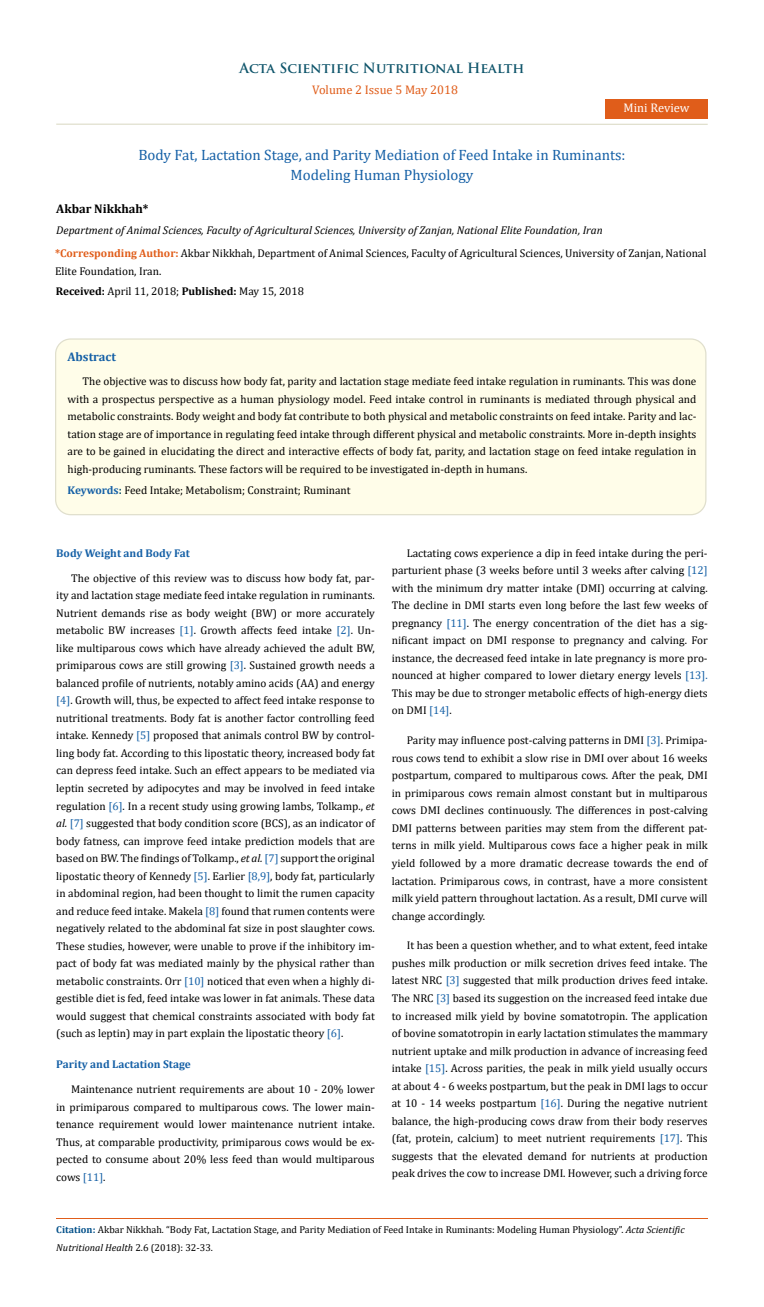
<style>
.page{position:relative;width:764px;height:1307px;background:#fff}
.page>*{position:absolute;margin:0;border:0;box-sizing:border-box;transform-origin:0 0}
.t1{font:15px/20px "Cambria";color:#1560a6;text-align:center}
.t2{font:700 13.75px "Trajan Pro";color:#0e546a}
.t3{font:12.5px "Cambria";color:#e05d1a}
.t4{font:700 12.5px "Cambria";color:#000}
.t5{font:12.5px "Cambria";color:#fff}
.t6{font:700 12.5px "Cambria";color:#1560a6}
.t7{font:11.25px/17.5px "Cambria";color:#000;text-align:justify}
.t8{font:italic 11.25px/23.2px "Cambria";color:#000}
.t9{font:700 11.25px "Cambria";color:#1560a6}
.t10{font:10px/17.5px "Cambria";color:#000}
.s1{font-weight:700;font-style:normal;color:#e05d1a}
.s2{font-style:normal}
.s3{font-weight:700}
.s4{font-weight:700;color:#1560a6}
.s5{font-weight:700;color:#0e546a}
.s6{color:#1560a6}
.s7{font-style:italic}
.s8{font-weight:700;color:#035089}
</style>
<div class="page">
<div style="left:605px;top:99px;width:102px;height:20px;background:#e05d1a"></div>
<div style="left:56px;top:339px;width:650px;height:175px;background:#fffde9;border-radius:15px"></div>
<div style="left:55px;top:338px;width:651px;height:177px;border:1px solid #e0dfcd;border-radius:15px"></div>
<hr style="left:56px;top:1218px;width:651px;height:1px;background:#e05d1a">
<hr style="left:56px;top:123px;width:651px;height:2px;background:#e0dfcd">
<p class="t2" style="left:239px;top:59px;width:287px">Acta Scientific Nutritional Health</p>
<p class="t3" style="left:312px;top:82px;width:147px">Volume 2 Issue 5 May 2018</p>
<p class="t5" style="left:623px;top:100px;width:67px">Mini Review</p>
<h1 class="t1" style="left:138px;top:145px;width:488px">Body Fat, Lactation Stage, and Parity Mediation of Feed Intake in Ruminants:<br>Modeling Human Physiology</h1>
<p class="t4" style="left:56px;top:200px;width:94px">Akbar Nikkhah*</p>
<p class="t8" style="left:55px;top:218px;width:653px">Department of Animal Sciences, Faculty of Agricultural Sciences, University of Zanjan, National Elite Foundation, Iran<br><span class="s1">*Corresponding Author:</span> <span class="s2">Akbar Nikkhah, Department of Animal Sciences, Faculty of Agricultural Sciences, University of Zanjan, National</span></p>
<p class="t7" style="left:55px;top:260px;width:250px;line-height:20.2px">Elite Foundation, Iran.<br><span class="s3">Received:</span> April 11, 2018; <span class="s3">Published:</span> May 15, 2018</p>
<p class="t6" style="left:68px;top:348px;width:50px">Abstract</p>
<p class="t7" style="left:68px;top:372px;width:630px;text-indent:15px">The objective was to discuss how body fat, parity and lactation stage mediate feed intake regulation in ruminants. This was done with a prospectus perspective as a human physiology model. Feed intake control in ruminants is mediated through physical and metabolic constraints. Body weight and body fat contribute to both physical and metabolic constraints on feed intake. Parity and lac&shy;tation stage are of importance in regulating feed intake through different physical and metabolic constraints. More in-depth insights are to be gained in elucidating the direct and interactive effects of body fat, parity, and lactation stage on feed intake regulation in high-producing ruminants. These factors will be required to be investigated in-depth in humans.</p>
<p class="t7" style="left:68px;top:482px;width:285px"><span class="s4">Keywords</span><span class="s5">:</span> Feed Intake; Metabolism; Constraint; Ruminant</p>
<p class="t9" style="left:56px;top:545px;width:135px">Body Weight and Body Fat</p>
<p class="t7" style="left:56px;top:569px;width:320px;text-indent:15px">The objective of this review was to discuss how body fat, par&shy;ity and lactation stage mediate feed intake regulation in ruminants.<br>Nutrient demands rise as body weight (BW) or more accurately metabolic BW increases <span class="s6">[1]</span>. Growth affects feed intake <span class="s6">[2]</span>. Un&shy;like multiparous cows which have already achieved the adult BW, primiparous cows are still growing <span class="s6">[3]</span>. Sustained growth needs a balanced profile of nutrients, notably amino acids (AA) and energy <span class="s6">[4]</span>. Growth will, thus, be expected to affect feed intake response to nutritional treatments. Body fat is another factor controlling feed intake. Kennedy <span class="s6">[5]</span> proposed that animals control BW by control&shy;ling body fat. According to this lipostatic theory, increased body fat can depress feed intake. Such an effect appears to be mediated via leptin secreted by adipocytes and may be involved in feed intake regulation <span class="s6">[6]</span>. In a recent study using growing lambs, Tolkamp., <span class="s7">et al.</span> <span class="s6">[7]</span> suggested that body condition score (BCS), as an indicator of body fatness, can improve feed intake prediction models that are based on BW. The findings of Tolkamp., <span class="s7">et al.</span> <span class="s6">[7]</span> support the original lipostatic theory of Kennedy <span class="s6">[5]</span>. Earlier <span class="s6">[8,9]</span>, body fat, particularly in abdominal region, had been thought to limit the rumen capacity and reduce feed intake. Makela <span class="s6">[8]</span> found that rumen contents were negatively related to the abdominal fat size in post slaughter cows.<br>These studies, however, were unable to prove if the inhibitory im&shy;pact of body fat was mediated mainly by the physical rather than metabolic constraints. Orr <span class="s6">[10]</span> noticed that even when a highly di&shy;gestible diet is fed, feed intake was lower in fat animals. These data would suggest that chemical constraints associated with body fat (such as leptin) may in part explain the lipostatic theory <span class="s6">[6]</span>.</p>
<p class="t9" style="left:56px;top:1056px;width:136px">Parity and Lactation Stage</p>
<p class="t7" style="left:56px;top:1080px;width:320px;text-indent:15px">Maintenance nutrient requirements are about 10 - 20% lower in primiparous compared to multiparous cows. The lower main&shy;tenance requirement would lower maintenance nutrient intake.<br>Thus, at comparable productivity, primiparous cows would be ex&shy;pected to consume about 20% less feed than would multiparous cows <span class="s6">[11]</span>.</p>
<p class="t7" style="left:392px;top:544px;width:317px;text-indent:15px">Lactating cows experience a dip in feed intake during the peri&shy;parturient phase (3 weeks before until 3 weeks after calving <span class="s6">[12] </span>with the minimum dry matter intake (DMI) occurring at calving.<br>The decline in DMI starts even long before the last few weeks of pregnancy <span class="s6">[11]</span>. The energy concentration of the diet has a sig&shy;nificant impact on DMI response to pregnancy and calving. For instance, the decreased feed intake in late pregnancy is more pro&shy;nounced at higher compared to lower dietary energy levels <span class="s6">[13].<br></span>This may be due to stronger metabolic effects of high-energy diets on DMI <span class="s6">[14]</span>.</p>
<p class="t7" style="left:392px;top:731px;width:317px;text-indent:15px">Parity may influence post-calving patterns in DMI <span class="s6">[3]</span>. Primipa&shy;rous cows tend to exhibit a slow rise in DMI over about 16 weeks postpartum, compared to multiparous cows. After the peak, DMI in primiparous cows remain almost constant but in multiparous cows DMI declines continuously. The differences in post-calving DMI patterns between parities may stem from the different pat&shy;terns in milk yield. Multiparous cows face a higher peak in milk yield followed by a more dramatic decrease towards the end of lactation. Primiparous cows, in contrast, have a more consistent milk yield pattern throughout lactation. As a result, DMI curve will change accordingly.</p>
<p class="t7" style="left:392px;top:936px;width:317px;text-indent:15px">It has been a question whether, and to what extent, feed intake pushes milk production or milk secretion drives feed intake. The latest NRC <span class="s6">[3]</span> suggested that milk production drives feed intake.<br>The NRC <span class="s6">[3]</span> based its suggestion on the increased feed intake due to increased milk yield by bovine somatotropin. The application of bovine somatotropin in early lactation stimulates the mammary nutrient uptake and milk production in advance of increasing feed intake <span class="s6">[15]</span>. Across parities, the peak in milk yield usually occurs at about 4 - 6 weeks postpartum, but the peak in DMI lags to occur at 10 - 14 weeks postpartum <span class="s6">[16]</span>. During the negative nutrient balance, the high-producing cows draw from their body reserves (fat, protein, calcium) to meet nutrient requirements <span class="s6">[17]</span>. This suggests that the elevated demand for nutrients at production peak drives the cow to increase DMI. However, such a driving force</p>
<p class="t10" style="left:56px;top:1220px;width:630px"><span class="s8">Citation:</span> Akbar Nikkhah<span class="s7">.</span> “Body Fat, Lactation Stage, and Parity Mediation of Feed Intake in Ruminants: Modeling Human Physiology”. <span class="s7">Acta Scientific<br>Nutritional Health</span> 2.6 (2018): 32-33.</p>
</div>
